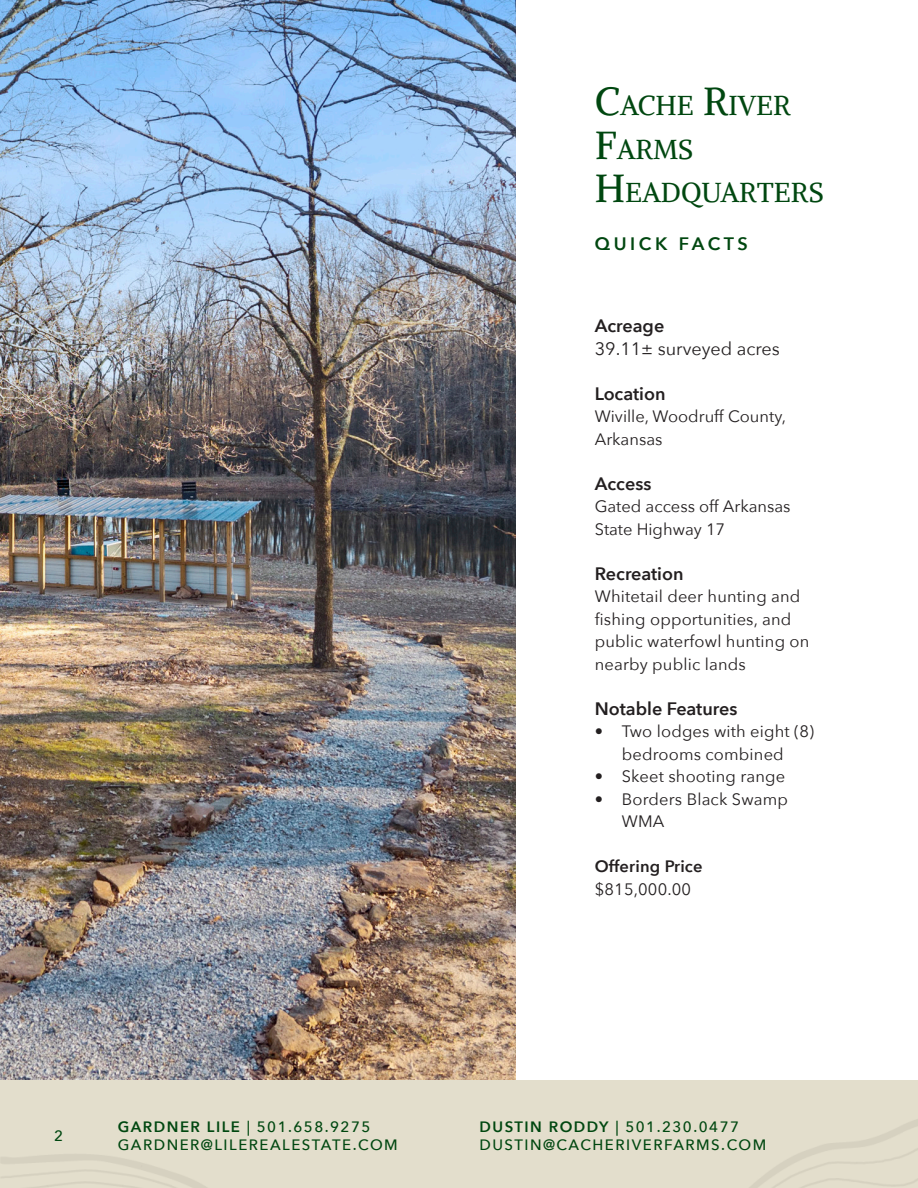
<style>
.page{position:relative;width:918px;height:1188px;background:#fff}
.page>*{position:absolute;margin:0;border:0;box-sizing:border-box;transform-origin:0 0}
.t1{font:27.3px/43.5px "Alike";color:#004710}
.t2{font:600 18px "Avenir Next";color:#231f20}
.t3{font:18px/22.5px "Avenir Next";color:#231f20}
.t4{font:600 18px "Avenir Next";letter-spacing:.2em;color:#004710}
.t5{font:16.5px/22.5px "Avenir Next";letter-spacing:.01em;color:#231f20}
.t6{font:600 16.5px "Avenir Next";letter-spacing:.01em;color:#231f20}
.t7{font:500 15px/18px "Avenir Next";letter-spacing:.1em;color:#004710}
.s1{font-size:39px}
.s2{font-weight:600}
</style>
<div class="page">
<img style="left:0;top:0;width:516px;height:1080px">
<p class="t1" style="left:595px;top:84px;width:197px"><span class="s1">C</span>ACHE <span class="s1">R</span>IVER<br><span class="s1">F</span>ARMS</p>
<p class="t1" style="left:595px;top:171px;width:230px"><span class="s1">H</span>EADQUARTERS</p>
<p class="t4" style="left:595px;top:228px;width:155px">QUICK FACTS</p>
<p class="t3" style="left:595px;top:314px;width:187px"><span class="s2">Acreage<br></span>39.11± surveyed acres</p>
<p class="t2" style="left:595px;top:378px;width:72px">Location</p>
<p class="t5" style="left:595px;top:405px;width:193px">Wiville, Woodruff County,<br>Arkansas</p>
<p class="t2" style="left:595px;top:468px;width:58px">Access</p>
<p class="t5" style="left:595px;top:495px;width:197px">Gated access off Arkansas<br>State Highway 17</p>
<p class="t2" style="left:595px;top:558px;width:90px">Recreation</p>
<p class="t5" style="left:595px;top:585px;width:216px">Whitetail deer hunting and fishing opportunities, and public waterfowl hunting on nearby public lands</p>
<p class="t2" style="left:595px;top:693px;width:144px">Notable Features</p>
<p class="t5" style="left:595px;top:720px;width:221px;text-align:center">• Two lodges with eight (8) bedrooms combined</p>
<p class="t5" style="left:595px;top:765px;width:192px">• Skeet shooting range</p>
<p class="t5" style="left:622px;top:787px;width:168px;text-indent:-27px">• Borders Black Swamp<br>WMA</p>
<p class="t6" style="left:595px;top:852px;width:109px">Offering Price</p>
<p class="t5" style="left:595px;top:877px;width:98px">$815,000.00</p>
<p class="t7" style="left:54px;top:1126px;width:10px">2</p>
<p class="t7" style="left:118px;top:1117px;width:282px"><span class="s2">GARDNER LILE</span> | 501.658.9275<br>GARDNER@LILEREALESTATE.COM</p>
<p class="t7" style="left:480px;top:1117px;width:288px"><span class="s2">DUSTIN RODDY</span> | 501.230.0477<br>DUSTIN@CACHERIVERFARMS.COM</p>
</div>
